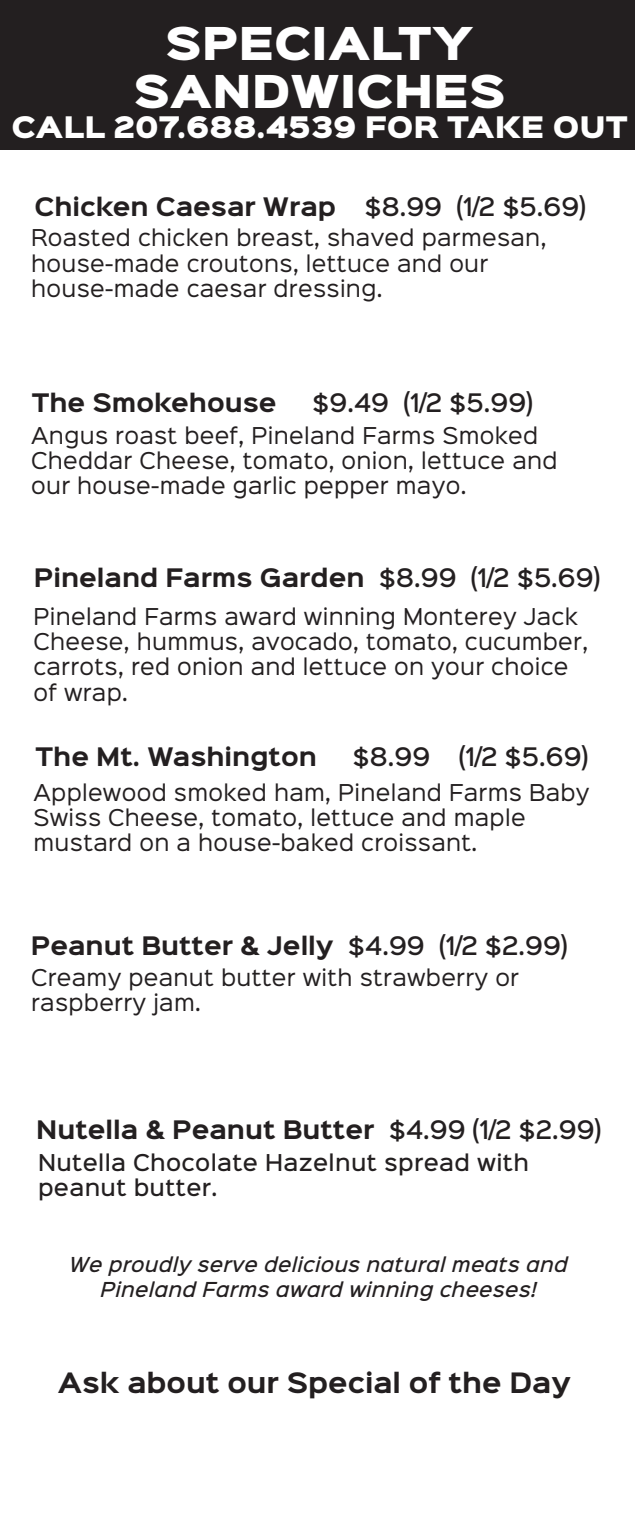
<style>
.page{position:relative;width:635px;height:1530px;background:#fff}
.page>*{position:absolute;margin:0;border:0;box-sizing:border-box;transform-origin:0 0}
.t1{font:40.75px/48px "Sinkin Sans 900 X Black";color:#fff;text-align:center}
.t2{font:26.75px "Sinkin Sans 900 X Black";color:#fff}
.t3{font:700 25.25px "Sinkin Sans 700";color:#231f20}
.t4{font:700 23px "Sinkin Sans 700";color:#231f20}
.t5{font:500 23px "Sinkin Sans 500";color:#231f20}
.t6{font:21px/25.2px "Sinkin Sans 400";letter-spacing:.015em;color:#231f20}
.t7{font:500 21px/25.2px "Sinkin Sans 500";letter-spacing:.015em;color:#231f20}
.t8{font:italic 500 18.5px/25.2px "Sinkin Sans 500";letter-spacing:.015em;color:#231f20;text-align:center}
.s1{font-family:"Sinkin Sans 500";font-weight:500}
</style>
<div class="page">
<div style="left:0;top:0;width:635px;height:149px;background:#231f20"></div>
<h1 class="t1" style="left:133px;top:22px;width:374px">SPECIALTY<br>SANDWICHES</h1>
<p class="t2" style="left:11px;top:113px;width:618px">CALL 207.688.4539 FOR TAKE OUT</p>
<p class="t4" style="left:35px;top:194px;width:553px">Chicken Caesar Wrap <span class="s1">$8.99 (1/2 $5.69)</span></p>
<p class="t6" style="left:31px;top:223px;width:517px">Roasted chicken breast, shaved parmesan, house-made croutons, lettuce and our house-made caesar dressing.</p>
<p class="t4" style="left:32px;top:391px;width:246px">The Smokehouse</p>
<p class="t5" style="left:312px;top:383px;width:222px">$9.49 (1/2 $5.99)</p>
<p class="t6" style="left:31px;top:421px;width:528px">Angus roast beef, Pineland Farms Smoked<br>Cheddar Cheese, tomato, onion, lettuce and our house-made garlic pepper mayo.</p>
<p class="t4" style="left:34px;top:566px;width:568px">Pineland Farms Garden <span class="s1">$8.99 (1/2 $5.69)</span></p>
<p class="t6" style="left:33px;top:602px;width:556px">Pineland Farms award winning Monterey Jack Cheese, hummus, avocado, tomato, cucumber, carrots, red onion and lettuce on your choice of wrap.</p>
<p class="t4" style="left:36px;top:745px;width:283px">The Mt. Washington</p>
<p class="t5" style="left:353px;top:737px;width:237px">$8.99 (1/2 $5.69)</p>
<p class="t6" style="left:33px;top:778px;width:558px">Applewood smoked ham, Pineland Farms Baby<br>Swiss Cheese, tomato, lettuce and maple mustard on a house-baked croissant.</p>
<p class="t4" style="left:31px;top:934px;width:538px">Peanut Butter &amp; Jelly <span class="s1">$4.99 (1/2 $2.99)</span></p>
<p class="t6" style="left:31px;top:963px;width:489px">Creamy peanut butter with strawberry or raspberry jam.</p>
<p class="t4" style="left:36px;top:1117px;width:567px">Nutella &amp; Peanut Butter <span class="s1">$4.99 (1/2 $2.99)</span></p>
<p class="t7" style="left:38px;top:1148px;width:492px">Nutella Chocolate Hazelnut spread with peanut butter.</p>
<p class="t8" style="left:69px;top:1250px;width:500px">We proudly serve delicious natural meats and<br>Pineland Farms award winning cheeses!</p>
<p class="t3" style="left:58px;top:1369px;width:515px">Ask about our Special of the Day</p>
</div>
